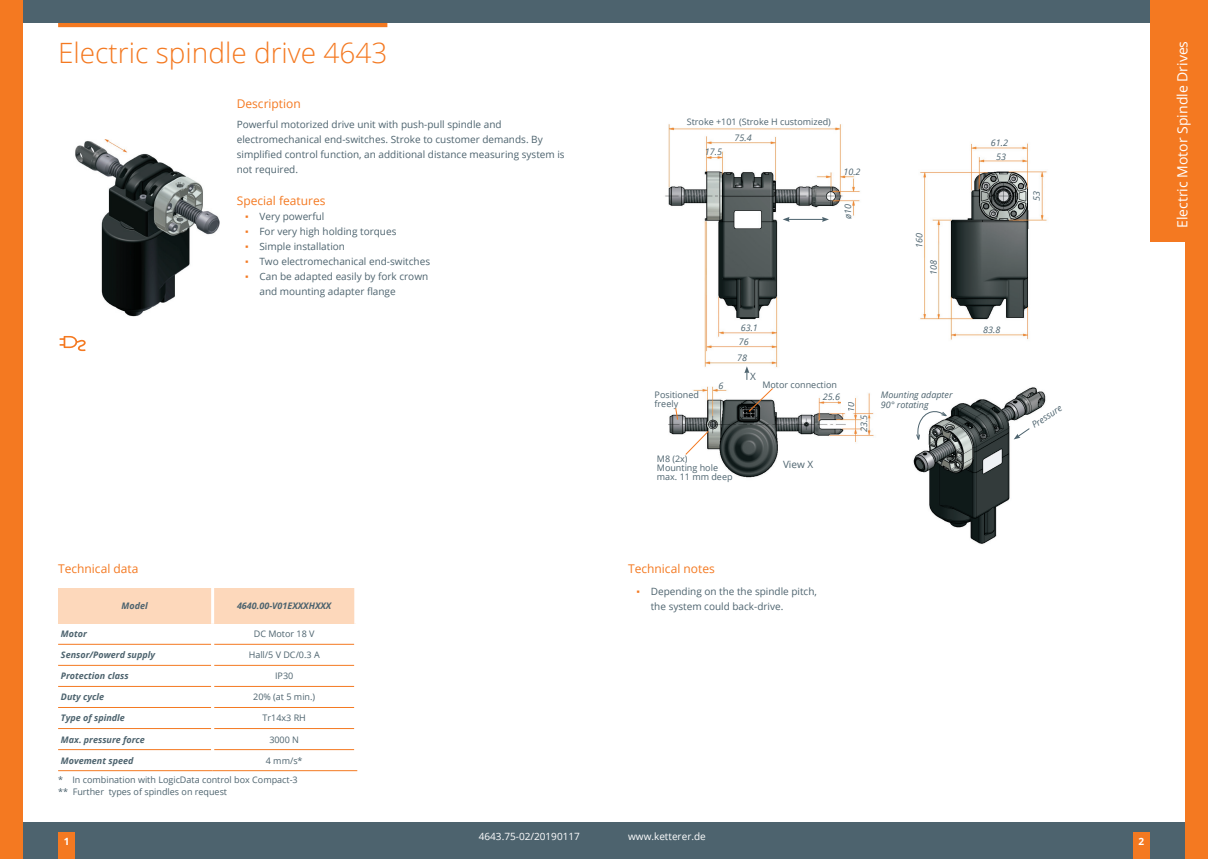
<style>
.page{position:relative;width:1208px;height:859px;background:#fff}
.page>*{position:absolute;margin:0;border:0;box-sizing:border-box;transform-origin:0 0}
.Headline_Produkt___N{font:300 28px "Open Sans";color:#f47921}
.Headline_Produktgrup{font:14px "Open Sans";color:#fff}
.Headline_Tabelle___F{font:12px "Open Sans";color:#f47921}
.Fließtext{font:12px "Open Sans";color:#f47921}
.t1{font:10px/15px "Open Sans";color:#4d636e}
.Fusszeile_Artikelnum{font:10px "Open Sans";color:#fff}
.t2{font:700 10px "Open Sans";color:#fff}
.Fußnoten{font:9px/8.8px "Open Sans";color:#4d636e}
.Tabelle_Links_Spalte{font:italic 700 9px "Open Sans";color:#4d636e}
.t3{font:italic 9px/9.8px "Open Sans";color:#4d636e}
.Tabelle_Links{font:9px "Open Sans";color:#4d636e}
.Tabelle_Zeile_1{font:italic 700 9px "Open Sans";color:#4d636e}
.Tabelle{font:9px "Open Sans";color:#4d636e}
.Tabelle_Links_Zeile{font:italic 700 9px "Open Sans";color:#4d636e}
.s1{font-family:"Arial";color:#f47921}
</style>
<div class="page">
<img style="left:75px;top:139px;width:145px;height:178px">
<div style="left:58px;top:19px;width:329px;height:8px;background:#f47921"></div>
<img style="left:665px;top:124px;width:382px;height:420px">
<svg style="left:685px;top:431px;width:23px;height:24px"></svg>
<svg style="left:748px;top:388px;width:25px;height:24px"></svg>
<svg style="left:675px;top:408px;width:3px;height:12px"></svg>
<svg style="left:744px;top:366px;width:5px;height:14px"></svg>
<hr style="left:788px;top:219px;width:35px;height:1px;background:#4d636e">
<svg style="left:782px;top:217px;width:7px;height:5px"></svg>
<svg style="left:822px;top:217px;width:7px;height:5px"></svg>
<svg style="left:1013px;top:428px;width:17px;height:11px"></svg>
<svg style="left:915px;top:410px;width:32px;height:31px"></svg>
<div style="left:58px;top:588px;width:155px;height:35px;background:#fdd8bb"></div>
<div style="left:213px;top:588px;width:143px;height:35px;background:#fdd8bb"></div>
<hr style="left:58px;top:644px;width:153px;height:1px;background:#f47921">
<hr style="left:58px;top:665px;width:153px;height:1px;background:#f47921">
<hr style="left:58px;top:686px;width:153px;height:1px;background:#f47921">
<hr style="left:58px;top:707px;width:153px;height:1px;background:#f47921">
<hr style="left:58px;top:728px;width:153px;height:1px;background:#f47921">
<hr style="left:58px;top:749px;width:153px;height:1px;background:#f47921">
<hr style="left:214px;top:644px;width:140px;height:1px;background:#f47921">
<hr style="left:214px;top:665px;width:140px;height:1px;background:#f47921">
<hr style="left:214px;top:686px;width:140px;height:1px;background:#f47921">
<hr style="left:214px;top:707px;width:140px;height:1px;background:#f47921">
<hr style="left:214px;top:728px;width:140px;height:1px;background:#f47921">
<hr style="left:214px;top:749px;width:140px;height:1px;background:#f47921">
<hr style="left:211px;top:588px;width:3px;height:35px;background:#fff">
<hr style="left:354px;top:588px;width:3px;height:35px;background:#fff">
<hr style="left:58px;top:770px;width:155px;height:1px;background:#f47921">
<hr style="left:213px;top:770px;width:144px;height:1px;background:#f47921">
<svg style="left:60px;top:336px;width:26px;height:15px"></svg>
<div style="left:841px;top:392px;width:6px;height:20px;background:#fff"></div>
<div style="left:604px;top:822px;width:595px;height:37px;background:#4d636e"></div>
<div style="left:0;top:0;width:1208px;height:23px;background:#4d636e"></div>
<div style="left:9px;top:822px;width:595px;height:37px;background:#4d636e"></div>
<div style="left:58px;top:833px;width:17px;height:26px;background:#f47921"></div>
<div style="left:1133px;top:833px;width:16px;height:26px;background:#f47921"></div>
<div style="left:0;top:0;width:23px;height:859px;background:#f47921"></div>
<div style="left:1185px;top:0;width:23px;height:859px;background:#f47921"></div>
<div style="left:1149px;top:0;width:50px;height:242px;background:#f47921"></div>
<p class="Headline_Produkt___N" style="left:58px;top:33px;width:331px">Electric spindle drive 4643</p>
<p class="Headline_Tabelle___F" style="left:237px;top:95px;width:66px">Description</p>
<p class="t1" style="left:237px;top:117px;width:329px">Powerful motorized drive unit with push-pull spindle and electromechanical end-switches. Stroke to customer demands. By simplified control function, an additional distance measuring system is not required.</p>
<p class="Fließtext" style="left:237px;top:193px;width:90px">Special features</p>
<p class="t1" style="left:245px;top:209px;width:81px"><span class="s1">▪</span> Very powerful</p>
<p class="t1" style="left:245px;top:224px;width:153px"><span class="s1">▪</span> For very high holding torques</p>
<p class="t1" style="left:245px;top:239px;width:101px"><span class="s1">▪</span> Simple installation</p>
<p class="t1" style="left:245px;top:254px;width:186px"><span class="s1">▪</span> Two electromechanical end-switches</p>
<p class="t1" style="left:259px;top:269px;width:170px;text-indent:-14px"><span class="s1">▪</span> Can be adapted easily by fork crown and mounting adapter flange</p>
<p class="Headline_Tabelle___F" style="left:58px;top:560px;width:82px">Technical data</p>
<p class="Tabelle_Links_Zeile" style="left:121px;top:599px;width:28px">Model</p>
<p class="Tabelle_Zeile_1" style="left:237px;top:599px;width:96px">4640.00-V01EXXXHXXX</p>
<p class="Tabelle_Links_Spalte" style="left:61px;top:628px;width:27px">Motor</p>
<p class="Tabelle_Links" style="left:254px;top:628px;width:62px">DC Motor 18 V</p>
<p class="Tabelle_Links_Spalte" style="left:61px;top:649px;width:96px">Sensor/Powerd supply</p>
<p class="Tabelle_Links" style="left:249px;top:649px;width:72px">Hall/5 V DC/0.3 A</p>
<p class="Tabelle_Links_Spalte" style="left:61px;top:670px;width:69px">Protection class</p>
<p class="Tabelle_Links" style="left:275px;top:670px;width:20px">IP30</p>
<p class="Tabelle_Links_Spalte" style="left:61px;top:691px;width:45px">Duty cycle</p>
<p class="Tabelle_Links" style="left:253px;top:691px;width:63px">20% (at 5 min.)</p>
<p class="Tabelle_Links_Spalte" style="left:61px;top:712px;width:65px">Type of spindle</p>
<p class="Tabelle" style="left:262px;top:712px;width:45px">Tr14x3 RH</p>
<p class="Tabelle_Links_Spalte" style="left:61px;top:733px;width:85px">Max. pressure force</p>
<p class="Tabelle" style="left:269px;top:733px;width:31px">3000 N</p>
<p class="Tabelle_Links_Spalte" style="left:61px;top:754px;width:74px">Movement speed</p>
<p class="Tabelle_Links" style="left:266px;top:754px;width:38px">4 mm/s*</p>
<p class="Fußnoten" style="left:58px;top:773px;width:241px;line-height:12px">* In combination with LogicData control box Compact-3 ** Further types of spindles on request</p>
<p class="Fußnoten" style="left:687px;top:117px;width:146px">Stroke +101 (Stroke H customized)</p>
<p class="t3" style="left:705px;top:146px;width:19px">17.5</p>
<p class="t3" style="left:734px;top:132px;width:19px">75.4</p>
<p class="t3" style="left:843px;top:167px;width:19px">10.2</p>
<p class="t3" style="left:842px;top:219px;width:16px;rotate:-90deg">ø10</p>
<p class="t3" style="left:914px;top:248px;width:16px;rotate:-90deg">160</p>
<p class="t3" style="left:928px;top:275px;width:16px;rotate:-90deg">108</p>
<p class="Fußnoten" style="left:654px;top:390px;width:46px">Positioned freely</p>
<p class="t3" style="left:718px;top:380px;width:6px">6</p>
<p class="t3" style="left:741px;top:322px;width:19px">63.1</p>
<p class="t3" style="left:738px;top:336px;width:11px">76</p>
<p class="t3" style="left:737px;top:352px;width:11px">78</p>
<p class="t1" style="left:750px;top:369px;width:7px">X</p>
<p class="Fußnoten" style="left:762px;top:380px;width:76px">Motor connection</p>
<p class="t3" style="left:823px;top:392px;width:19px">25.6</p>
<p class="t3" style="left:846px;top:412px;width:11px;rotate:-90deg">10</p>
<p class="t3" style="left:858px;top:432px;width:19px;rotate:-90deg">23.5</p>
<p class="Fußnoten" style="left:657px;top:454px;width:32px">M8 (2x)</p>
<p class="Fußnoten" style="left:657px;top:463px;width:63px">Mounting hole</p>
<p class="t1" style="left:783px;top:457px;width:32px">View X</p>
<p class="Fußnoten" style="left:657px;top:472px;width:77px">max. 11 mm deep</p>
<p class="t3" style="left:881px;top:390px;width:73px">Mounting adapter<br>90° rotating</p>
<p class="t3" style="left:991px;top:138px;width:19px">61.2</p>
<p class="t3" style="left:996px;top:151px;width:11px">53</p>
<p class="t3" style="left:1031px;top:201px;width:11px;rotate:-90deg">53</p>
<p class="t3" style="left:983px;top:325px;width:19px">83.8</p>
<p class="t3" style="left:1029px;top:421px;width:35px;rotate:-33deg">Pressure</p>
<p class="Headline_Tabelle___F" style="left:628px;top:560px;width:88px">Technical notes</p>
<p class="t1" style="left:651px;top:584px;width:168px;text-indent:-14px"><span class="s1">▪</span> Depending on the the spindle pitch, the system could back-drive.</p>
<p class="Fusszeile_Artikelnum" style="left:628px;top:830px;width:79px">www.ketterer.de</p>
<p class="Fusszeile_Artikelnum" style="left:479px;top:830px;width:103px">4643.75-02/20190117</p>
<p class="t2" style="left:64px;top:834px;width:7px">1</p>
<p class="t2" style="left:1138px;top:834px;width:7px">2</p>
<p class="Headline_Produktgrup" style="left:1172px;top:228px;width:189px;rotate:-90deg">Electric Motor Spindle Drives</p>
</div>
